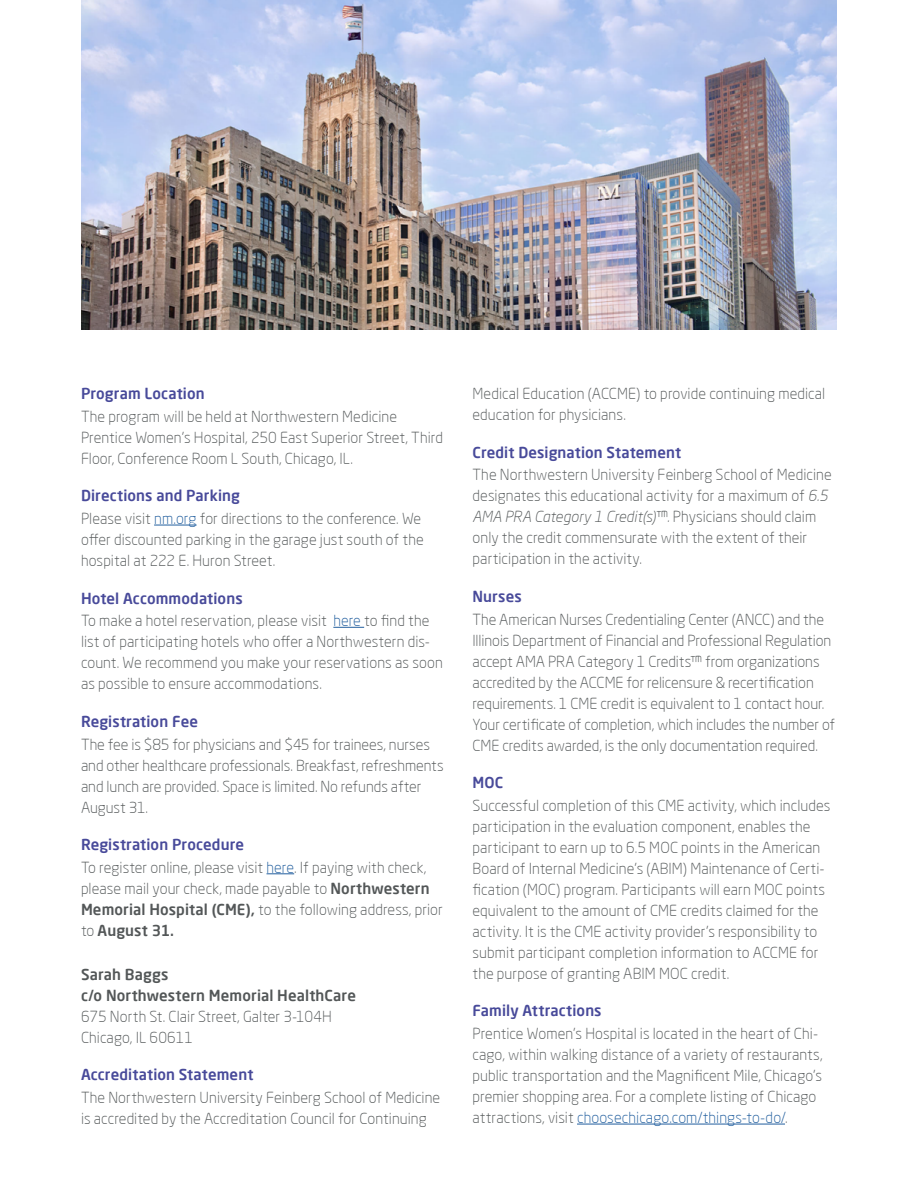
<style>
.page{position:relative;width:918px;height:1188px;background:#fff}
.page>*{position:absolute;margin:0;border:0;box-sizing:border-box;transform-origin:0 0}
.t1{font:300 15px/21px "Neo Sans Pro";letter-spacing:.005em;color:#535758}
.t2{font:500 15px "Neo Sans Pro";letter-spacing:.01em;color:#484a9a}
.t3{font:500 15px/21px "Neo Sans Pro";letter-spacing:.01em;color:#535758}
.s1{font-weight:500;color:#484a9a}
.s2{color:#215e9e}
.s3{font-weight:500}
.s4{font-style:italic}
</style>
<div class="page">
<hr style="left:154px;top:525px;width:43px;height:1px;background:#215e9e">
<hr style="left:333px;top:627px;width:31px;height:1px;background:#215e9e">
<svg style="left:267px;top:873px;width:27px;height:1px"></svg>
<hr style="left:577px;top:1124px;width:208px;height:1px;background:#215e9e">
<img style="left:81px;top:0;width:756px;height:330px">
<p class="t2" style="left:81px;top:384px;width:125px">Program Location</p>
<p class="t1" style="left:81px;top:406px;width:364px">The program will be held at Northwestern Medicine<br>Prentice Women’s Hospital, 250 East Superior Street, Third<br>Floor, Conference Room L South, Chicago, IL.</p>
<p class="t1" style="left:81px;top:484px;width:342px;line-height:22.8px"><span class="s1">Directions and Parking<br></span>Please visit <span class="s2">nm.org</span> for directions to the conference. We</p>
<p class="t1" style="left:81px;top:529px;width:344px">offer discounted parking in the garage just south of the hospital at 222 E. Huron Street.</p>
<p class="t1" style="left:81px;top:587px;width:350px;line-height:22.8px"><span class="s1">Hotel Accommodations<br></span>To make a hotel reservation, please visit <span class="s2">here</span> to find the</p>
<p class="t1" style="left:81px;top:631px;width:363px">list of participating hotels who offer a Northwestern dis&shy;count. We recommend you make your reservations as soon as possible to ensure accommodations.</p>
<p class="t2" style="left:81px;top:712px;width:119px">Registration Fee</p>
<p class="t1" style="left:81px;top:733px;width:364px">The fee is $85 for physicians and $45 for trainees, nurses and other healthcare professionals. Breakfast, refreshments and lunch are provided. Space is limited. No refunds after August 31.</p>
<p class="t1" style="left:81px;top:833px;width:347px;line-height:22.8px"><span class="s1">Registration Procedure<br></span>To register online, please visit <span class="s2">here</span>. If paying with check,</p>
<p class="t1" style="left:81px;top:878px;width:363px">please mail your check, made payable to <span class="s3">Northwestern<br>Memorial Hospital (CME),</span> to the following address, prior to <span class="s3">August 31.</span></p>
<p class="t3" style="left:81px;top:963px;width:276px">Sarah Baggs<br>c/o Northwestern Memorial HealthCare</p>
<p class="t1" style="left:81px;top:1005px;width:252px">675 North St. Clair Street, Galter 3-104H<br>Chicago, IL 60611</p>
<p class="t2" style="left:81px;top:1065px;width:174px">Accreditation Statement</p>
<p class="t1" style="left:81px;top:1087px;width:361px">The Northwestern University Feinberg School of Medicine is accredited by the Accreditation Council for Continuing</p>
<p class="t1" style="left:472px;top:383px;width:354px">Medical Education (ACCME) to provide continuing medical education for physicians.</p>
<p class="t2" style="left:472px;top:443px;width:210px">Credit Designation Statement</p>
<p class="t1" style="left:472px;top:464px;width:361px">The Northwestern University Feinberg School of Medicine designates this educational activity for a maximum of <span class="s4">6.5<br>AMA PRA Category 1 Credit(s)™.</span> Physicians should claim only the credit commensurate with the extent of their participation in the activity.</p>
<p class="t2" style="left:472px;top:587px;width:51px">Nurses</p>
<p class="t1" style="left:472px;top:608px;width:364px">The American Nurses Credentialing Center (ANCC) and the Illinois Department of Financial and Professional Regulation accept AMA PRA Category 1 Credits™ from organizations accredited by the ACCME for relicensure &amp; recertification requirements. 1 CME credit is equivalent to 1 contact hour.<br>Your certificate of completion, which includes the number of CME credits awarded, is the only documentation required.</p>
<p class="t2" style="left:472px;top:773px;width:32px">MOC</p>
<p class="t1" style="left:472px;top:795px;width:360px">Successful completion of this CME activity, which includes participation in the evaluation component, enables the participant to earn up to 6.5 MOC points in the American Board of Internal Medicine’s (ABIM) Maintenance of Certi&shy;fication (MOC) program. Participants will earn MOC points equivalent to the amount of CME credits claimed for the activity. It is the CME activity provider’s responsibility to submit participant completion information to ACCME for the purpose of granting ABIM MOC credit.</p>
<p class="t2" style="left:472px;top:1001px;width:131px">Family Attractions</p>
<p class="t1" style="left:472px;top:1023px;width:352px">Prentice Women’s Hospital is located in the heart of Chi&shy;cago, within walking distance of a variety of restaurants, public transportation and the Magnificent Mile, Chicago’s premier shopping area. For a complete listing of Chicago attractions, visit <span class="s2">choosechicago.com/things-to-do/</span>.</p>
</div>
